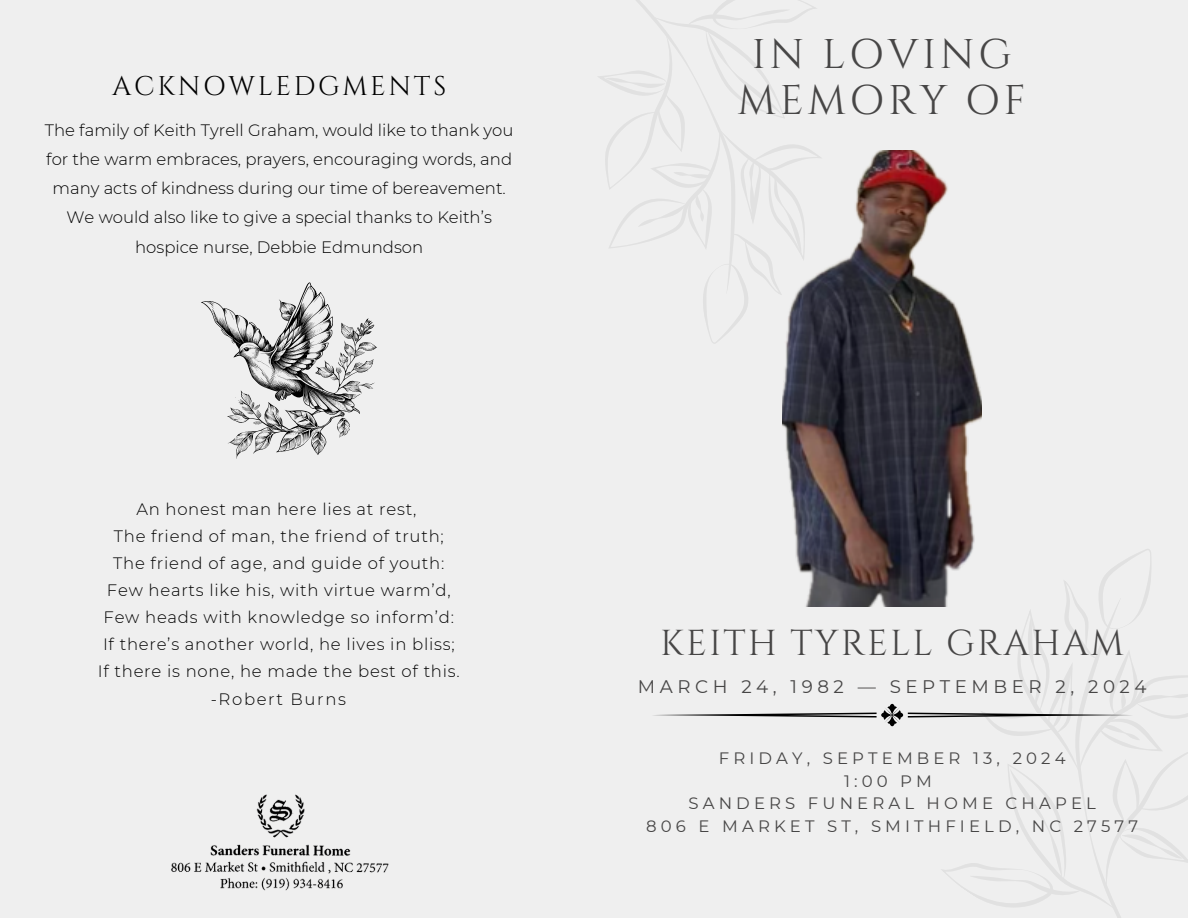
<style>
.page{position:relative;width:1188px;height:918px;background:#efefef}
.page>*{position:absolute;margin:0;border:0;box-sizing:border-box;transform-origin:0 0}
.t1{font:41.4px/46.2px "Cinzel";letter-spacing:.09em;color:#474646;text-align:center}
.t2{font:36px "Cinzel";letter-spacing:.06em;color:#474646}
.t3{font:27px "Cinzel";letter-spacing:.1em;color:#000}
.t4{font:18.15px "Montserrat";letter-spacing:.25em;color:#474646}
.t5{font:300 16.5px "Montserrat";letter-spacing:.045em;color:#000}
.t6{font:300 16.5px/29.2px "Montserrat";color:#000;text-align:center}
.t7{font:16.5px/22.5px "Montserrat";letter-spacing:.25em;color:#474646;text-align:center}
.t8{font:300 16.5px "Montserrat";letter-spacing:.1em;color:#000}
</style>
<div class="page">
<img style="left:171px;top:794px;width:218px;height:97px">
<svg style="left:598px;top:0;width:218px;height:344px"></svg>
<svg style="left:653px;top:549px;width:535px;height:369px"></svg>
<img style="left:782px;top:151px;width:199px;height:455px">
<svg style="left:201px;top:282px;width:176px;height:177px"></svg>
<p class="t3" style="left:112px;top:68px;width:335px">ACKNOWLEDGMENTS</p>
<h1 class="t6" style="left:45px;top:115px;width:470px">The family of Keith Tyrell Graham, would like to thank you for the warm embraces, prayers, encouraging words, and many acts of kindness during our time of bereavement.<br>We would also like to give a special thanks to Keith’s hospice nurse, Debbie Edmundson</h1>
<h3 class="t5" style="left:136px;top:499px;width:281px">An honest man here lies at rest,</h3>
<p class="t5" style="left:114px;top:526px;width:332px">The friend of man, the friend of truth;</p>
<p class="t5" style="left:113px;top:553px;width:333px">The friend of age, and guide of youth:</p>
<p class="t5" style="left:107px;top:580px;width:345px">Few hearts like his, with virtue warm’d,</p>
<p class="t5" style="left:104px;top:607px;width:352px">Few heads with knowledge so inform’d:</p>
<p class="t5" style="left:103px;top:634px;width:353px">If there’s another world, he lives in bliss;</p>
<p class="t5" style="left:98px;top:661px;width:363px">If there is none, he made the best of this.</p>
<p class="t8" style="left:211px;top:689px;width:137px">-Robert Burns</p>
<p class="t1" style="left:737px;top:33px;width:290px">IN LOVING<br>MEMORY OF</p>
<p class="t2" style="left:660px;top:620px;width:465px">KEITH TYRELL GRAHAM</p>
<p class="t4" style="left:638px;top:675px;width:510px">MARCH 24, 1982 — SEPTEMBER 2, 2024</p>
<h2 class="t7" style="left:646px;top:747px;width:493px">FRIDAY, SEPTEMBER 13, 2024<br>1:00 PM<br>SANDERS FUNERAL HOME CHAPEL<br>806 E MARKET ST, SMITHFIELD, NC 27577</h2>
</div>
